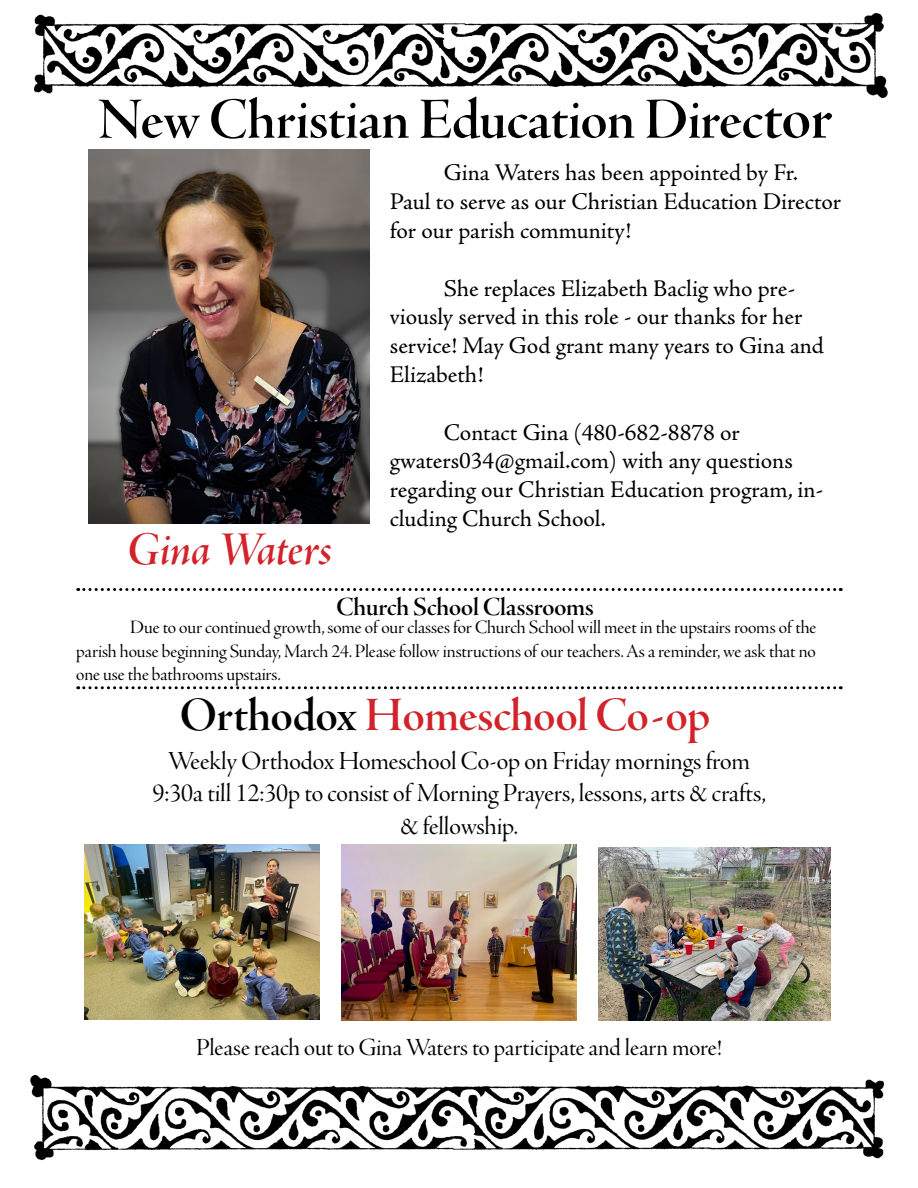
<style>
.page{position:relative;width:918px;height:1188px;background:#fff}
.page>*{position:absolute;margin:0;border:0;box-sizing:border-box;transform-origin:0 0}
.t1{font:60px "Adobe Jenson Pro Semibold Disp";letter-spacing:-.005em;color:#000}
.t2{font:49.5px "Adobe Jenson Pro Semibold Disp";letter-spacing:-.005em;color:#d2232a}
.t3{font:49.5px "Adobe Jenson Pro Semibold It Disp";letter-spacing:-.01em;color:#d2232a}
.t4{font:27px/32.4px "Adobe Jenson Pro Disp";letter-spacing:-.005em;color:#000;text-align:center}
.t5{font:27px "Adobe Jenson Pro Semibold Disp";letter-spacing:-.005em;color:#000}
.t6{font:25.5px "Adobe Jenson Pro Disp";color:#000}
.t7{font:24px/28.8px "Adobe Jenson Pro";color:#000}
.t8{font:19.5px/23.4px "Adobe Jenson Pro Disp";color:#000;text-align:justify}
.s1{font-size:66px}
.s2{color:#000}
</style>
<div class="page">
<img style="left:34px;top:12px;width:854px;height:85px">
<img style="left:30px;top:1076px;width:854px;height:85px">
<img style="left:89px;top:149px;width:280px;height:375px">
<svg style="left:78px;top:588px;width:763px;height:3px"></svg>
<svg style="left:78px;top:686px;width:763px;height:3px"></svg>
<img style="left:342px;top:844px;width:234px;height:176px">
<img style="left:598px;top:848px;width:233px;height:172px">
<img style="left:85px;top:844px;width:235px;height:176px">
<h1 class="t1" style="left:98px;top:86px;width:736px">New Christian Education Direc<span class="s1">tor</span></h1>
<h2 class="t3" style="left:127px;top:521px;width:206px">Gina Waters</h2>
<p class="t7" style="left:390px;top:159px;width:453px;text-indent:54px">Gina Waters has been appointed by Fr.<br>Paul to serve as our Christian Education Director for our parish community!</p>
<p class="t7" style="left:390px;top:274px;width:436px;text-indent:54px">She replaces Elizabeth Baclig who pre&shy;viously served in this role - our thanks for her service! May God grant many years to Gina and Elizabeth!</p>
<p class="t7" style="left:390px;top:418px;width:435px;text-indent:54px">Contact Gina (480-682-8878 or gwaters034@gmail.com) with any questions regarding our Christian Education program, in&shy;cluding Church School.</p>
<p class="t5" style="left:336px;top:592px;width:259px">Church School Classrooms</p>
<p class="t8" style="left:76px;top:616px;width:742px;text-indent:54px">Due to our continued growth, some of our classes for Church School will meet in the upstairs rooms of the parish house beginning Sunday, March 24. Please follow instructions of our teachers. As a reminder, we ask that no one use the bathrooms upstairs.</p>
<h2 class="t2" style="left:180px;top:687px;width:531px"><span class="s2">Orthodox</span> Homeschool Co-op</h2>
<p class="t4" style="left:153px;top:745px;width:615px">Weekly Orthodox Homeschool Co-op on Friday mornings from<br>9:30a till 12:30p to consist of Morning Prayers, lessons, arts &amp; crafts, &amp; fellowship.</p>
<p class="t6" style="left:196px;top:1033px;width:527px">Please reach out to Gina Waters to participate and learn more!</p>
</div>
